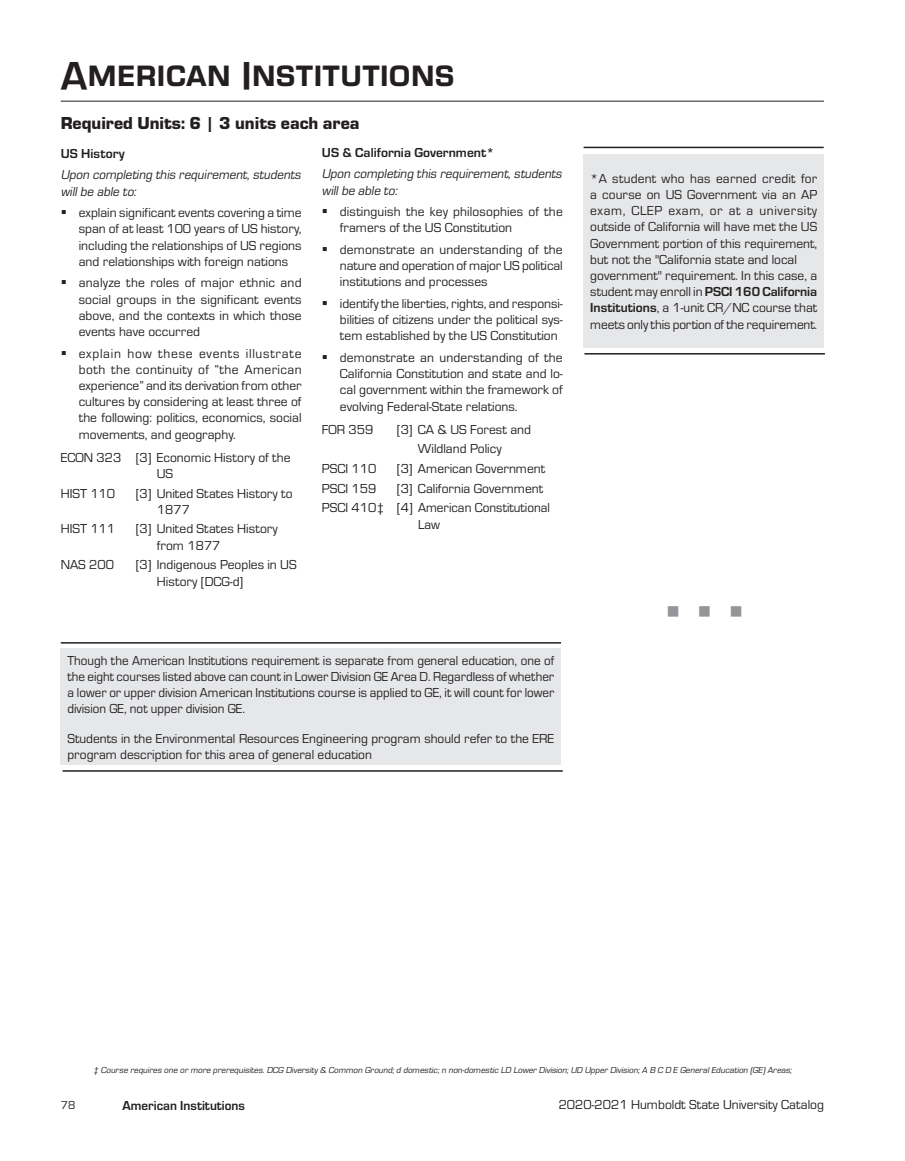
<style>
.page{position:relative;width:905px;height:1161px;background:#fff}
.page>*{position:absolute;margin:0;border:0;box-sizing:border-box;transform-origin:0 0}
.t1{font:700 36px "Eurostile DCD";color:#231f20}
.t2{font:900 18px "Eurostile T";color:#231f20}
.t3{font:18px "Wingdings";color:#939598}
.t4{font:13.5px/16.2px "Eurostile T";color:#231f20}
.t5{font:italic 13.5px/16.2px "Eurostile T";color:#231f20}
.t6{font:700 13.5px "Eurostile T";color:#231f20}
.t7{font:12px "Eurostile T";color:#231f20}
.t8{font:italic 9px "Eurostile T";color:#231f20}
.s1{font-weight:700}
</style>
<div class="page">
<hr style="left:61px;top:101px;width:763px;height:1px;background:#231f20">
<div style="left:583px;top:154px;width:241px;height:193px;background:#e6e7e9"></div>
<hr style="left:583px;top:147px;width:240px;height:1px;background:#231f20">
<hr style="left:584px;top:353px;width:240px;height:2px;background:#231f20">
<div style="left:61px;top:649px;width:500px;height:116px;background:#e6e7e9"></div>
<hr style="left:62px;top:770px;width:500px;height:2px;background:#231f20">
<hr style="left:61px;top:642px;width:500px;height:2px;background:#231f20">
<h1 class="t1" style="left:61px;top:53px;width:395px">American Institutions</h1>
<h2 class="t2" style="left:61px;top:113px;width:300px">Required Units: 6 <span class="s1">|</span> 3 units each area</h2>
<p class="t6" style="left:61px;top:146px;width:65px">US History</p>
<p class="t5" style="left:61px;top:167px;width:244px">Upon completing this requirement,students willbe able to:</p>
<p class="t4" style="left:79px;top:205px;width:224px;text-align:justify">explain significant events covering a time span of at least 100 years of US history, including the relationships of US regions and relationships with foreign nations</p>
<p class="t4" style="left:79px;top:275px;width:224px;text-align:justify">analyze the roles of major ethnic and social groups in the significant events above, and the contexts in which those events have occurred</p>
<p class="t4" style="left:79px;top:345px;width:224px;text-align:justify">explain how these events illustrate both the continuity of “the American experience” and its derivation from other cultures by considering at least three of the following: politics, economics, social movements, and geography.</p>
<p class="t4" style="left:157px;top:449px;width:135px;text-indent:-96px">ECON 323 [3] Economic History of the<br>US</p>
<p class="t4" style="left:61px;top:485px;width:56px">HIST 110</p>
<p class="t4" style="left:157px;top:485px;width:137px;text-indent:-21px">[3] United States History to<br>1877</p>
<p class="t4" style="left:61px;top:521px;width:56px">HIST 111</p>
<p class="t4" style="left:157px;top:521px;width:122px;text-indent:-21px">[3] United States History from 1877</p>
<p class="t4" style="left:61px;top:557px;width:55px">NAS 200</p>
<p class="t4" style="left:157px;top:557px;width:141px;text-indent:-21px">[3] Indigenous Peoples in US<br>History [DCG-d]</p>
<p class="t6" style="left:322px;top:145px;width:174px">US &amp; California Government*</p>
<p class="t5" style="left:322px;top:166px;width:244px">Upon completing this requirement,students willbe able to:</p>
<p class="t4" style="left:340px;top:204px;width:224px">distinguish the key philosophies of the framers of the US Constitution</p>
<p class="t4" style="left:340px;top:242px;width:224px;text-align:justify">demonstrate an understanding of the nature and operation of major US political institutions and processes</p>
<p class="t4" style="left:340px;top:296px;width:224px;text-align:justify">identify the liberties, rights, and responsi&shy;bilities of citizens under the political sys&shy;tem established by the US Constitution</p>
<p class="t4" style="left:340px;top:350px;width:224px;text-align:justify">demonstrate an understanding of the California Constitution and state and lo&shy;cal government within the framework of evolving Federal-State relations.</p>
<p class="t4" style="left:322px;top:421px;width:53px">FOR 359</p>
<p class="t4" style="left:418px;top:420px;width:115px;line-height:19.6px;text-indent:-21px">[3] CA &amp; US Forest and<br>Wildland Policy</p>
<p class="t4" style="left:322px;top:461px;width:56px">PSCI 110</p>
<p class="t4" style="left:397px;top:461px;width:150px">[3] American Government</p>
<p class="t4" style="left:322px;top:480px;width:56px">PSCI 159</p>
<p class="t4" style="left:322px;top:479px;width:230px;line-height:19.6px;text-indent:75px">[3] California Government<br>PSCI 410‡ [4] American Constitutional</p>
<p class="t4" style="left:418px;top:516px;width:23px">Law</p>
<p class="t4" style="left:67px;top:652px;width:488px;text-align:justify">Though the American Institutions requirement is separate from general education, one of the eight courses listed above can count in Lower Division GE Area D. Regardless of whether a lower or upper division American Institutions course is applied to GE, it will count for lower division GE, not upper division GE.</p>
<p class="t4" style="left:67px;top:731px;width:488px">Students in the Environmental Resources Engineering program should refer to the ERE program description for this area of general education</p>
<p class="t4" style="left:590px;top:171px;width:228px">*A student who has earned credit for a course on US Government via an AP exam, CLEP exam, or at a university outside of California will have met the US Government portion of this requirement, but not the "California state and local government" requirement. In this case, a student may enroll in <span class="s1">PSCI 160 California Institutions</span>, a 1-unit CR/NC course that meets only this portion of the requirement.</p>
<h2 class="t3" style="left:666px;top:602px;width:16px">■■■</h2>
<p class="t8" style="left:93px;top:1066px;width:702px">‡ Course requires one or more prerequisites.DCG Diversity &amp; Common Ground;d domestic;n non-domestic LD Lower Division;UD Upper Division;A B C D E GeneralEducation (GE)Areas;</p>
<p class="t6" style="left:122px;top:1098px;width:124px">American Institutions</p>
<p class="t7" style="left:61px;top:1099px;width:16px">78</p>
<p class="t4" style="left:558px;top:1096px;width:267px">2020-2021 Humboldt State University Catalog</p>
</div>
